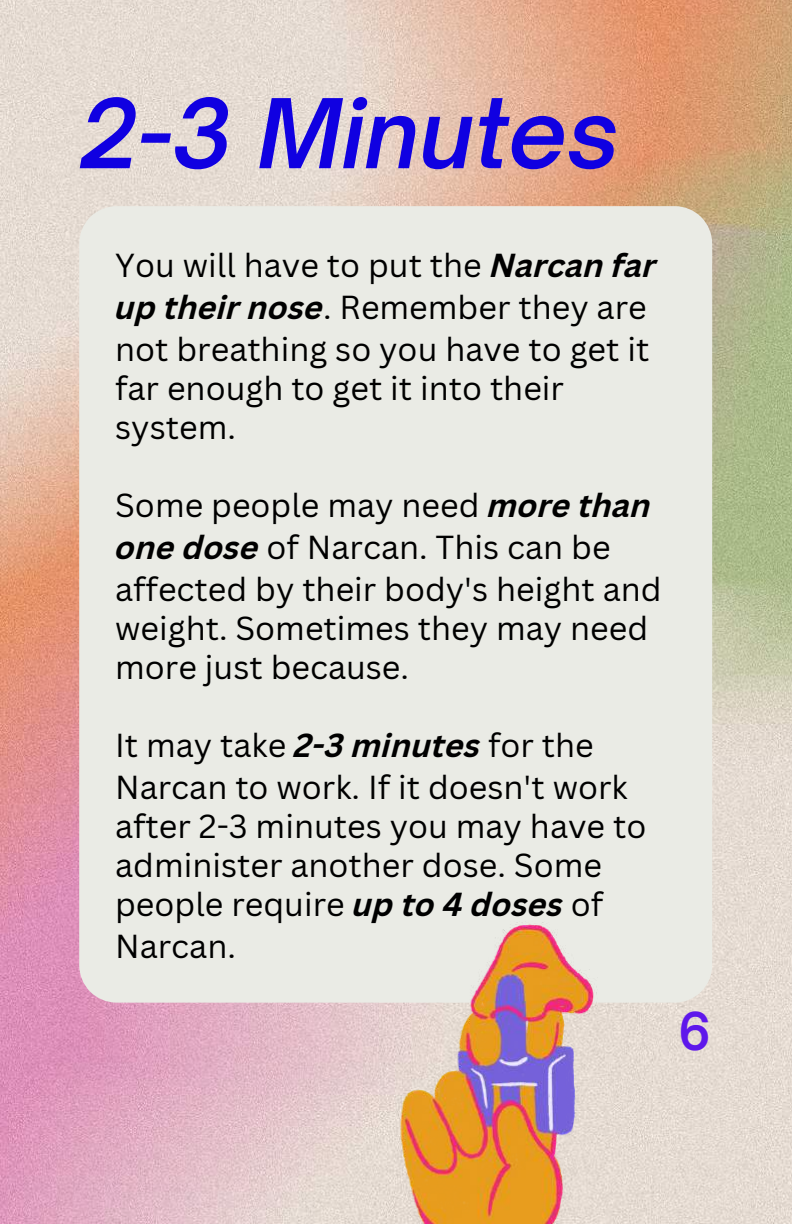
<style>
.page{position:relative;width:792px;height:1224px;background:#fff}
.page>*{position:absolute;margin:0;border:0;box-sizing:border-box;transform-origin:0 0}
.t1{font:italic 600 92px "Open Sauce One";color:#1000e1}
.t2{font:600 50px "Open Sauce One";color:#5e17eb}
.t3{font:32.4px/42px "Canva Sans";color:#000}
.s1{font-weight:700;font-style:italic}
</style>
<div class="page">
<img style="left:0;top:0;width:792px;height:1224px">
<div style="left:79px;top:206px;width:633px;height:797px;background:#eaebe5"></div>
<img style="left:375px;top:889px;width:258px;height:335px">
<h1 class="t1" style="left:79px;top:76px;width:542px">2-3 Minutes</h1>
<p class="t3" style="left:115px;top:244px;width:542px">You will have to put the <span class="s1">Narcan far up their nose</span>. Remember they are not breathing so you have to get it</p>
<p class="t3" style="left:115px;top:368px;width:450px;line-height:39px">far enough to get it into their system.</p>
<p class="t3" style="left:115px;top:484px;width:548px">Some people may need <span class="s1">more than one dose</span> of Narcan. This can be affected by their body's height and</p>
<p class="t3" style="left:115px;top:608px;width:535px;line-height:39px">weight. Sometimes they may need more just because.</p>
<p class="t3" style="left:115px;top:724px;width:514px">It may take <span class="s1">2-3 minutes</span> for the<br>Narcan to work. If it doesn't work</p>
<p class="t3" style="left:115px;top:806px;width:533px;line-height:39px">after 2-3 minutes you may have to administer another dose. Some people require <span class="s1">up to 4 doses</span> of</p>
<p class="t3" style="left:115px;top:925px;width:122px">Narcan.</p>
<h2 class="t2" style="left:678px;top:1000px;width:34px">6</h2>
</div>
